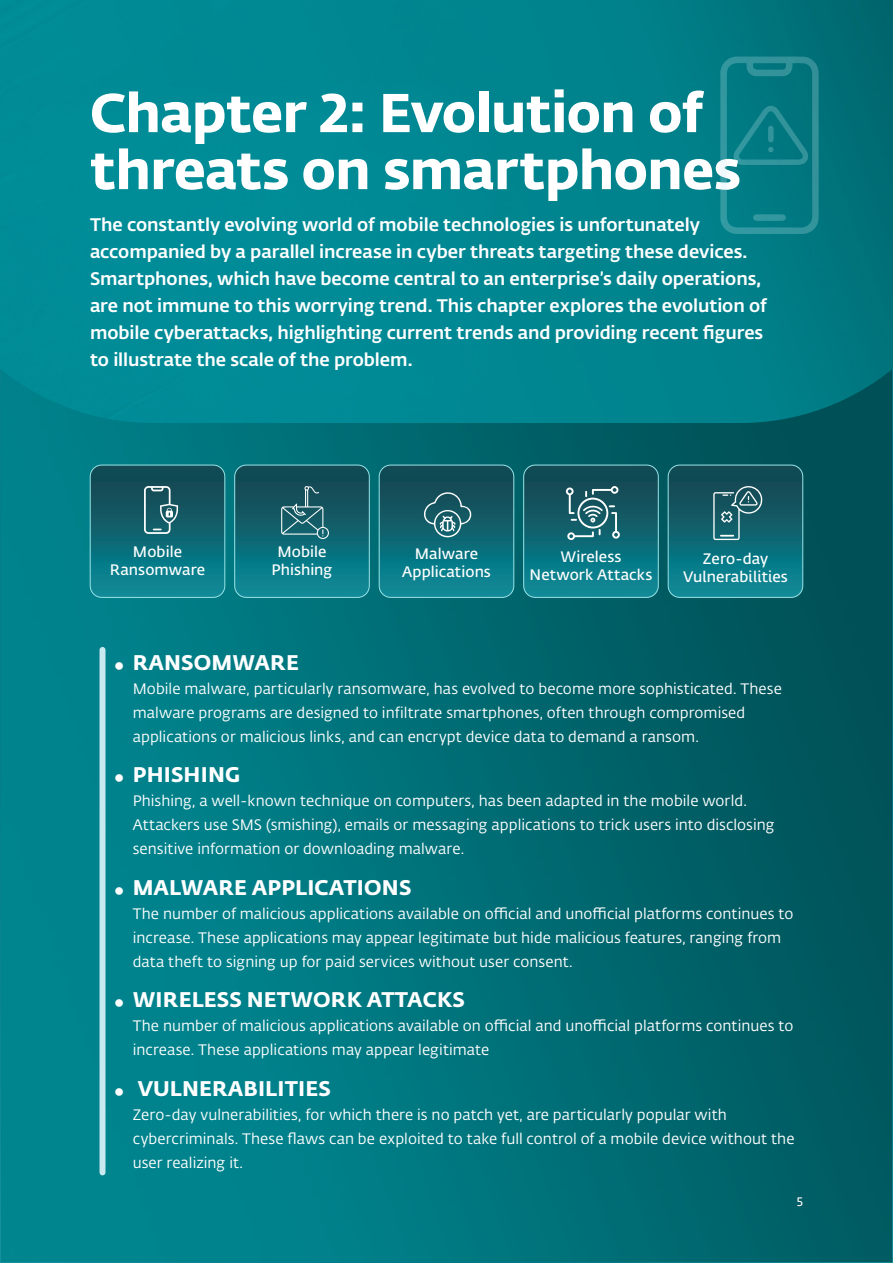
<style>
.page{position:relative;width:893px;height:1263px;background:#fff}
.page>*{position:absolute;margin:0;border:0;box-sizing:border-box;transform-origin:0 0}
.TOC_1{font:54px/57px "Fedra Sans Alt Pro Bold LF";letter-spacing:-.01em;color:#fff}
.t1{font:21px "Fedra Sans Alt Pro Bold LF";letter-spacing:.01em;color:#fff}
.TOC_1-2{font:18px/27px "Fedra Sans Alt Pro Med LF";letter-spacing:-.005em;color:#fff}
.t2{font:15px/24px "Fedra Sans Alt Pro Book LF";letter-spacing:.005em;color:#fff}
.TOC_1-3{font:15px/18px "Fedra Sans Alt Pro Demi LF";letter-spacing:.005em;color:#fff;text-align:center}
.Pagination{font:12px "Fedra Sans Alt Pro Book LF";color:#fff}
</style>
<div class="page">
<div style="left:876px;top:423px;width:14px;height:837px;background:#00545a"></div>
<img style="left:3px;top:423px;width:873px;height:463px">
<img style="left:3px;top:886px;width:392px;height:374px">
<img style="left:395px;top:886px;width:481px;height:374px">
<img style="left:0;top:0;width:893px;height:423px">
<svg style="left:90px;top:465px;width:135px;height:132px;background:#166a76"></svg>
<svg style="left:235px;top:465px;width:134px;height:132px;background:#156a75"></svg>
<svg style="left:379px;top:465px;width:135px;height:132px;background:#156a76"></svg>
<svg style="left:524px;top:465px;width:134px;height:132px;background:#186c77"></svg>
<svg style="left:668px;top:465px;width:135px;height:132px;background:#166b76"></svg>
<svg style="left:720px;top:56px;width:99px;height:178px;background:#0e8088"></svg>
<div style="left:100px;top:650px;width:6px;height:522px;background:#c8e9f0"></div>
<p class="TOC_1" style="left:90px;top:80px;width:652px">Chapter 2: Evolution of threats on smartphones</p>
<p class="TOC_1-2" style="left:90px;top:210px;width:678px">The constantly evolving world of mobile technologies is unfortunately accompanied by a parallel increase in cyber threats targeting these devices.<br>Smartphones, which have become central to an enterprise’s daily operations, are not immune to this worrying trend. This chapter explores the evolution of mobile cyberattacks, highlighting current trends and providing recent figures to illustrate the scale of the problem.</p>
<p class="TOC_1-3" style="left:133px;top:542px;width:51px">Mobile</p>
<p class="TOC_1-3" style="left:110px;top:560px;width:97px">Ransomware</p>
<p class="TOC_1-3" style="left:277px;top:542px;width:51px">Mobile</p>
<p class="TOC_1-3" style="left:271px;top:560px;width:62px">Phishing</p>
<p class="TOC_1-3" style="left:402px;top:544px;width:90px">Malware<br>Applications</p>
<p class="TOC_1-3" style="left:529px;top:547px;width:124px">Wireless<br>Network Attacks</p>
<p class="TOC_1-3" style="left:703px;top:549px;width:67px">Zero-day</p>
<p class="TOC_1-3" style="left:683px;top:567px;width:106px">Vulnerabilities</p>
<p class="t1" style="left:133px;top:645px;width:167px">RANSOMWARE</p>
<p class="t2" style="left:133px;top:676px;width:651px">Mobile malware, particularly ransomware, has evolved to become more sophisticated. These malware programs are designed to infiltrate smartphones, often through compromised applications or malicious links, and can encrypt device data to demand a ransom.</p>
<p class="t1" style="left:133px;top:758px;width:109px">PHISHING</p>
<p class="t2" style="left:133px;top:788px;width:643px">Phishing, a well-known technique on computers, has been adapted in the mobile world.<br>Attackers use SMS (smishing), emails or messaging applications to trick users into disclosing sensitive information or downloading malware.</p>
<p class="t1" style="left:133px;top:870px;width:280px">MALWARE APPLICATIONS</p>
<p class="t2" style="left:133px;top:901px;width:662px">The number of malicious applications available on official and unofficial platforms continues to increase. These applications may appear legitimate but hide malicious features, ranging from data theft to signing up for paid services without user consent.</p>
<p class="t1" style="left:133px;top:983px;width:334px">WIRELESS NETWORK ATTACKS</p>
<p class="t2" style="left:133px;top:1013px;width:662px">The number of malicious applications available on official and unofficial platforms continues to increase. These applications may appear legitimate</p>
<p class="t1" style="left:138px;top:1071px;width:195px">VULNERABILITIES</p>
<p class="t2" style="left:133px;top:1102px;width:663px">Zero-day vulnerabilities, for which there is no patch yet, are particularly popular with cybercriminals. These flaws can be exploited to take full control of a mobile device without the user realizing it.</p>
<p class="Pagination" style="left:797px;top:1193px;width:8px">5</p>
</div>
